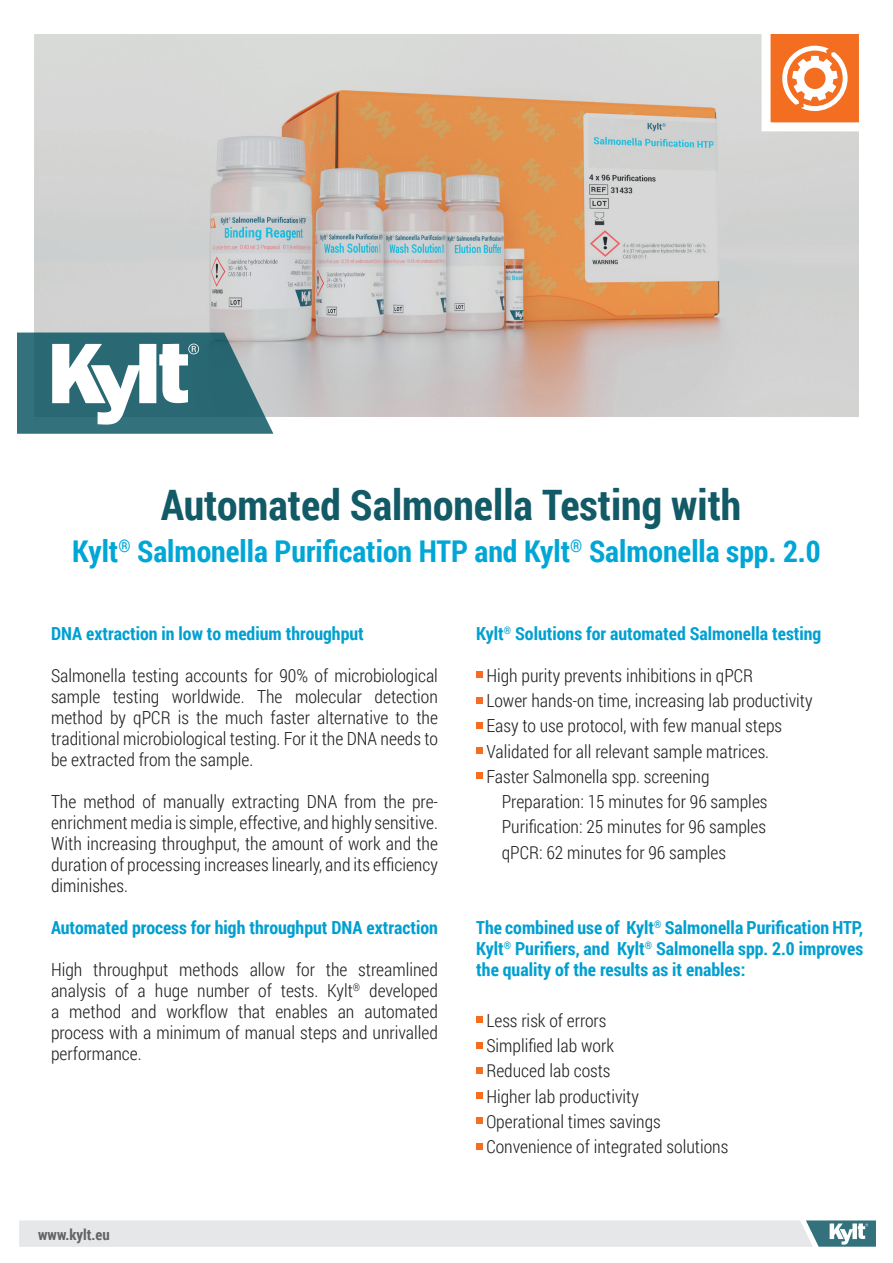
<style>
.page{position:relative;width:893px;height:1263px;background:#fff}
.page>*{position:absolute;margin:0;border:0;box-sizing:border-box;transform-origin:0 0}
.t1{font:700 42px "Roboto Condensed";color:#135a67}
.t2{font:700 30px "Roboto Condensed";color:#00a6d6}
.t3{font:300 18px/21px "Roboto Condensed";color:#231f20;text-align:justify}
.t4{font:700 18px/21px "Roboto Condensed";color:#009fd1;text-align:justify}
.t5{font:700 15px "Roboto Condensed";color:#636366}
</style>
<div class="page">
<svg style="left:19px;top:1220px;width:857px;height:27px;background:#dde1e4"></svg>
<div style="left:476px;top:672px;width:7px;height:6px;background:#f36e21"></div>
<div style="left:476px;top:697px;width:7px;height:6px;background:#f36e21"></div>
<div style="left:476px;top:722px;width:7px;height:6px;background:#f36e21"></div>
<div style="left:476px;top:747px;width:7px;height:7px;background:#f36e21"></div>
<div style="left:476px;top:773px;width:7px;height:6px;background:#f36e21"></div>
<div style="left:476px;top:1017px;width:7px;height:6px;background:#f36e21"></div>
<div style="left:476px;top:1042px;width:7px;height:6px;background:#f36e21"></div>
<div style="left:476px;top:1067px;width:7px;height:6px;background:#f36e21"></div>
<div style="left:476px;top:1092px;width:7px;height:7px;background:#f36e21"></div>
<div style="left:476px;top:1118px;width:7px;height:6px;background:#f36e21"></div>
<div style="left:476px;top:1143px;width:7px;height:6px;background:#f36e21"></div>
<img style="left:34px;top:34px;width:825px;height:383px">
<svg style="left:757px;top:34px;width:102px;height:102px"></svg>
<svg style="left:17px;top:333px;width:256px;height:101px"></svg>
<h1 class="t1" style="left:161px;top:476px;width:582px">Automated Salmonella Testing with</h1>
<h2 class="t2" style="left:72px;top:530px;width:750px">Kylt<sup>®</sup> Salmonella Purification HTP and Kylt<sup>®</sup> Salmonella spp. 2.0</h2>
<p class="t4" style="left:51px;top:622px;width:314px">DNA extraction in low to medium throughput</p>
<p class="t3" style="left:51px;top:664px;width:388px">Salmonella testing accounts for 90% of microbiological sample testing worldwide. The molecular detection method by qPCR is the much faster alternative to the traditional microbiological testing. For it the DNA needs to be extracted from the sample.</p>
<p class="t3" style="left:51px;top:790px;width:388px">The method of manually extracting DNA from the pre&shy;enrichment media is simple, effective, and highly sensitive.<br>With increasing throughput, the amount of work and the duration of processing increases linearly, and its efficiency diminishes.</p>
<p class="t4" style="left:51px;top:916px;width:388px">Automated process for high throughput DNA extraction</p>
<p class="t3" style="left:51px;top:958px;width:388px">High throughput methods allow for the streamlined analysis of a huge number of tests. Kylt<sup>®</sup> developed a method and workflow that enables an automated process with a minimum of manual steps and unrivalled performance.</p>
<p class="t5" style="left:38px;top:1224px;width:73px">www.kylt.eu</p>
<p class="t4" style="left:476px;top:622px;width:347px">Kylt<sup>®</sup> Solutions for automated Salmonella testing</p>
<p class="t3" style="left:486px;top:664px;width:268px">High purity prevents inhibitions in qPCR</p>
<p class="t3" style="left:486px;top:689px;width:328px">Lower hands-on time, increasing lab productivity</p>
<p class="t3" style="left:486px;top:715px;width:297px">Easy to use protocol, with few manual steps</p>
<p class="t3" style="left:486px;top:740px;width:284px">Validated for all relevant sample matrices.</p>
<p class="t3" style="left:486px;top:765px;width:225px">Faster Salmonella spp. screening</p>
<p class="t3" style="left:502px;top:790px;width:267px">Preparation: 15 minutes for 96 samples</p>
<p class="t3" style="left:502px;top:816px;width:266px">Purification: 25 minutes for 96 samples</p>
<p class="t3" style="left:502px;top:841px;width:226px">qPCR: 62 minutes for 96 samples</p>
<p class="t4" style="left:476px;top:917px;width:388px">The combined use of Kylt<sup>®</sup> Salmonella Purification HTP, Kylt<sup>®</sup> Purifiers, and Kylt<sup>®</sup> Salmonella spp. 2.0 improves the quality of the results as it enables:</p>
<p class="t3" style="left:486px;top:1007px;width:244px;line-height:25.2px;text-align:left">Less risk of errors<br>Simplified lab work<br>Reduced lab costs<br>Higher lab productivity<br>Operational times savings<br>Convenience of integrated solutions</p>
</div>
